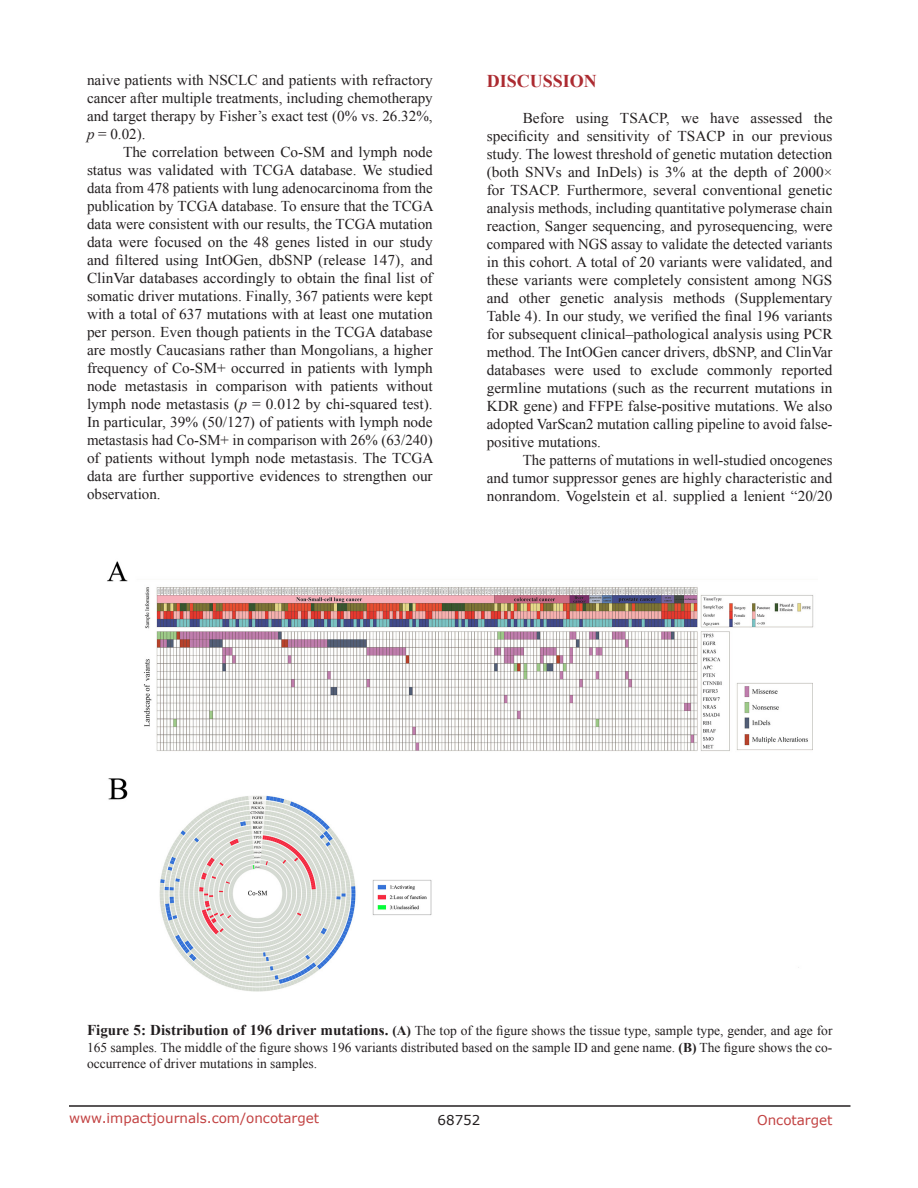
<style>
.page{position:relative;width:918px;height:1188px;background:#fff}
.page>*{position:absolute;margin:0;border:0;box-sizing:border-box;transform-origin:0 0}
.Heading{font:700 18px "Times New Roman";color:#ac2b31}
.BodyText{font:15px/18px "Times New Roman";color:#231f20;text-align:justify}
.figuretext{font:13.5px/16.2px "Times New Roman";color:#231f20;text-align:justify}
.t1{font:13.5px "Verdana";color:#c24141}
.t2{font:13.5px "Verdana";color:#231f20}
.s1{font-style:italic}
.s2{font-weight:700;font-size:15px}
.s3{font-weight:700}
</style>
<div class="page">
<hr style="left:69px;top:1105px;width:781px;height:2px;background:#231f20">
<img style="left:107px;top:561px;width:707px;height:431px">
<p class="BodyText" style="left:87px;top:71px;width:347px">naive patients with NSCLC and patients with refractory cancer after multiple treatments, including chemotherapy and target therapy by Fisher’s exact test (0% vs. 26.32%, <span class="s1">p</span> = 0.02).</p>
<p class="BodyText" style="left:87px;top:143px;width:348px;text-indent:36px">The correlation between Co-SM and lymph node status was validated with TCGA database. We studied data from 478 patients with lung adenocarcinoma from the publication by TCGA database. To ensure that the TCGA data were consistent with our results, the TCGA mutation data were focused on the 48 genes listed in our study and filtered using IntOGen, dbSNP (release 147), and ClinVar databases accordingly to obtain the final list of somatic driver mutations. Finally, 367 patients were kept with a total of 637 mutations with at least one mutation per person. Even though patients in the TCGA database are mostly Caucasians rather than Mongolians, a higher frequency of Co-SM+ occurred in patients with lymph node metastasis in comparison with patients without lymph node metastasis (<span class="s1">p</span> = 0.012 by chi-squared test).<br>In particular, 39% (50/127) of patients with lymph node metastasis had Co-SM+ in comparison with 26% (63/240) of patients without lymph node metastasis. The TCGA data are further supportive evidences to strengthen our observation.</p>
<p class="Heading" style="left:487px;top:69px;width:112px">DISCUSSION</p>
<p class="BodyText" style="left:487px;top:109px;width:347px;text-indent:36px">Before using TSACP, we have assessed the specificity and sensitivity of TSACP in our previous study. The lowest threshold of genetic mutation detection (both SNVs and InDels) is 3% at the depth of 2000× for TSACP. Furthermore, several conventional genetic analysis methods, including quantitative polymerase chain reaction, Sanger sequencing, and pyrosequencing, were compared with NGS assay to validate the detected variants in this cohort. A total of 20 variants were validated, and these variants were completely consistent among NGS and other genetic analysis methods (Supplementary Table 4). In our study, we verified the final 196 variants for subsequent clinical–pathological analysis using PCR method. The IntOGen cancer drivers, dbSNP, and ClinVar databases were used to exclude commonly reported germline mutations (such as the recurrent mutations in KDR gene) and FFPE false-positive mutations. We also adopted VarScan2 mutation calling pipeline to avoid false&shy;positive mutations.</p>
<p class="BodyText" style="left:487px;top:451px;width:347px;text-indent:36px">The patterns of mutations in well-studied oncogenes and tumor suppressor genes are highly characteristic and nonrandom. Vogelstein et al. supplied a lenient “20/20</p>
<p class="figuretext" style="left:87px;top:1022px;width:747px"><span class="s2">Figure 5: Distribution of 196 driver mutations.</span> <span class="s3">(A)</span> The top of the figure shows the tissue type, sample type, gender, and age for 165 samples. The middle of the figure shows 196 variants distributed based on the sample ID and gene name. <span class="s3">(B)</span> The figure shows the co&shy;occurrence of driver mutations in samples.</p>
<p class="t1" style="left:69px;top:1109px;width:252px">www.impactjournals.com/oncotarget</p>
<p class="t2" style="left:438px;top:1111px;width:44px">68752</p>
<p class="t1" style="left:757px;top:1111px;width:77px">Oncotarget</p>
</div>
